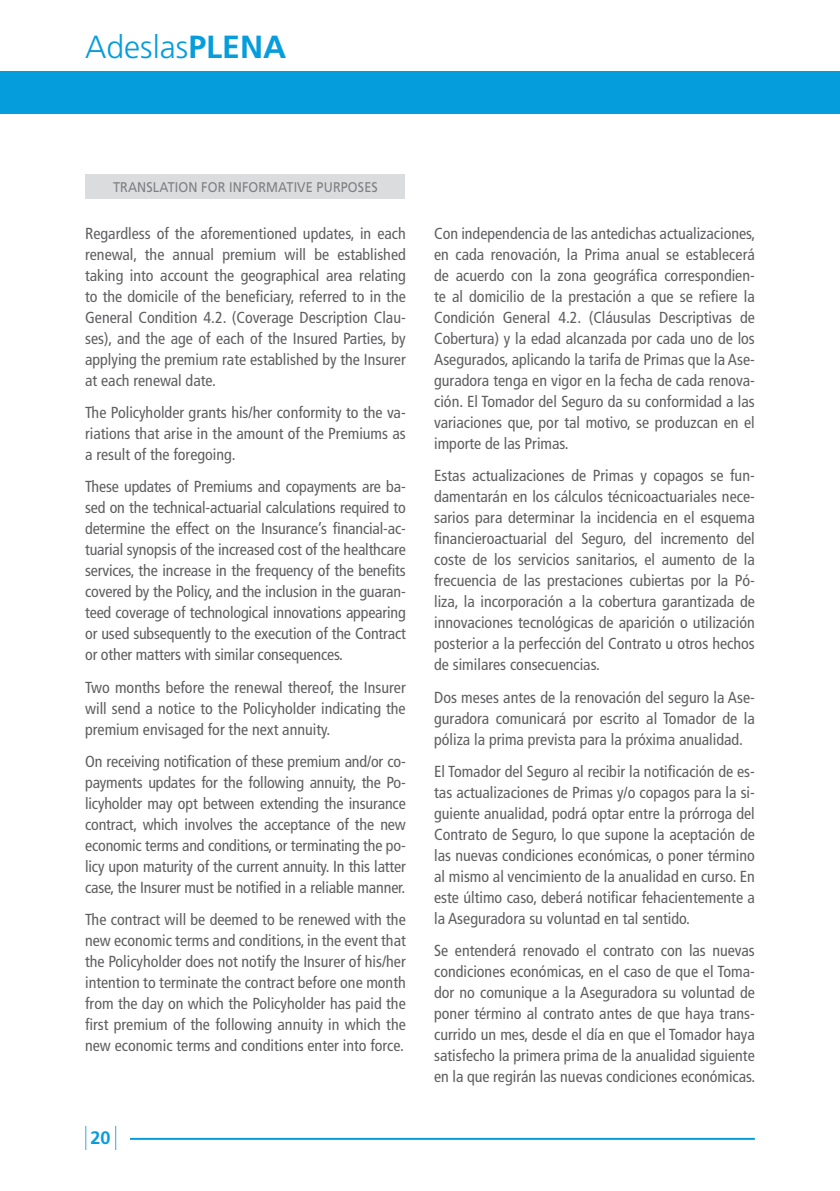
<style>
.page{position:relative;width:840px;height:1191px;background:#fff}
.page>*{position:absolute;margin:0;border:0;box-sizing:border-box;transform-origin:0 0}
.t1{font:300 32px "Frutiger";color:#069ddc}
.t2{font:700 18px "Frutiger";color:#069ddc}
.t3{font:condensed 16px/21px "Frutiger";color:#5f5f62;text-align:justify}
.t4{font:14px "Frutiger";letter-spacing:.01em;color:#7d7f82;scale:.9 1}
.s1{font-weight:700}
</style>
<div class="page">
<hr style="left:839px;top:72px;width:1px;height:78px;background:#069ddc">
<div style="left:0;top:71px;width:839px;height:43px;background:#069ddc"></div>
<svg style="left:115px;top:1125px;width:1px;height:25px"></svg>
<svg style="left:85px;top:1125px;width:1px;height:25px"></svg>
<hr style="left:130px;top:1137px;width:624px;height:2px;background:#069ddc">
<div style="left:85px;top:174px;width:319px;height:25px;background:#dbdcde"></div>
<h1 class="t1" style="left:85px;top:29px;width:202px">Adeslas<span class="s1">PLENA</span></h1>
<p class="t4" style="left:113px;top:179px;width:295px">TRANSLATION FOR INFORMATIVE PURPOSES</p>
<p class="t3" style="left:85px;top:223px;width:322px">Regardless of the aforementioned updates, in each renewal, the annual premium will be established taking into account the geographical area relating to the domicile of the beneficiary, referred to in the General Condition 4.2. (Coverage Description Clau&shy;ses), and the age of each of the Insured Parties, by applying the premium rate established by the Insurer at each renewal date.</p>
<p class="t3" style="left:85px;top:402px;width:322px">The Policyholder grants his/her conformity to the va&shy;riations that arise in the amount of the Premiums as a result of the foregoing.</p>
<p class="t3" style="left:85px;top:476px;width:322px">These updates of Premiums and copayments are ba&shy;sed on the technical-actuarial calculations required to determine the effect on the Insurance’s financial-ac&shy;tuarial synopsis of the increased cost of the healthcare services, the increase in the frequency of the benefits covered by the Policy, and the inclusion in the guaran&shy;teed coverage of technological innovations appearing or used subsequently to the execution of the Contract or other matters with similar consequences.</p>
<p class="t3" style="left:85px;top:676px;width:322px">Two months before the renewal thereof, the Insurer will send a notice to the Policyholder indicating the premium envisaged for the next annuity.</p>
<p class="t3" style="left:85px;top:751px;width:322px">On receiving notification of these premium and/or co&shy;payments updates for the following annuity, the Po&shy;licyholder may opt between extending the insurance contract, which involves the acceptance of the new economic terms and conditions, or terminating the po&shy;licy upon maturity of the current annuity. In this latter case, the Insurer must be notified in a reliable manner.</p>
<p class="t3" style="left:85px;top:909px;width:322px">The contract will be deemed to be renewed with the new economic terms and conditions, in the event that the Policyholder does not notify the Insurer of his/her intention to terminate the contract before one month from the day on which the Policyholder has paid the first premium of the following annuity in which the new economic terms and conditions enter into force.</p>
<p class="t2" style="left:90px;top:1127px;width:22px">20</p>
<p class="t3" style="left:434px;top:223px;width:322px">Con independencia de las antedichas actualizaciones, en cada renovación, la Prima anual se establecerá de acuerdo con la zona geográfica correspondien&shy;te al domicilio de la prestación a que se refiere la Condición General 4.2. (Cláusulas Descriptivas de Cobertura) y la edad alcanzada por cada uno de los Asegurados, aplicando la tarifa de Primas que la Ase&shy;guradora tenga en vigor en la fecha de cada renova&shy;ción. El Tomador del Seguro da su conformidad a las variaciones que, por tal motivo, se produzcan en el importe de las Primas.</p>
<p class="t3" style="left:434px;top:465px;width:322px">Estas actualizaciones de Primas y copagos se fun&shy;damentarán en los cálculos técnicoactuariales nece&shy;sarios para determinar la incidencia en el esquema financieroactuarial del Seguro, del incremento del coste de los servicios sanitarios, el aumento de la frecuencia de las prestaciones cubiertas por la Pó&shy;liza, la incorporación a la cobertura garantizada de innovaciones tecnológicas de aparición o utilización posterior a la perfección del Contrato u otros hechos de similares consecuencias.</p>
<p class="t3" style="left:434px;top:686px;width:322px">Dos meses antes de la renovación del seguro la Ase&shy;guradora comunicará por escrito al Tomador de la póliza la prima prevista para la próxima anualidad.</p>
<p class="t3" style="left:434px;top:761px;width:322px">El Tomador del Seguro al recibir la notificación de es&shy;tas actualizaciones de Primas y/o copagos para la si&shy;guiente anualidad, podrá optar entre la prórroga del Contrato de Seguro, lo que supone la aceptación de las nuevas condiciones económicas, o poner término al mismo al vencimiento de la anualidad en curso. En este último caso, deberá notificar fehacientemente a la Aseguradora su voluntad en tal sentido.</p>
<p class="t3" style="left:434px;top:940px;width:322px">Se entenderá renovado el contrato con las nuevas condiciones económicas, en el caso de que el Toma&shy;dor no comunique a la Aseguradora su voluntad de poner término al contrato antes de que haya trans&shy;currido un mes, desde el día en que el Tomador haya satisfecho la primera prima de la anualidad siguiente en la que regirán las nuevas condiciones económicas.</p>
</div>
